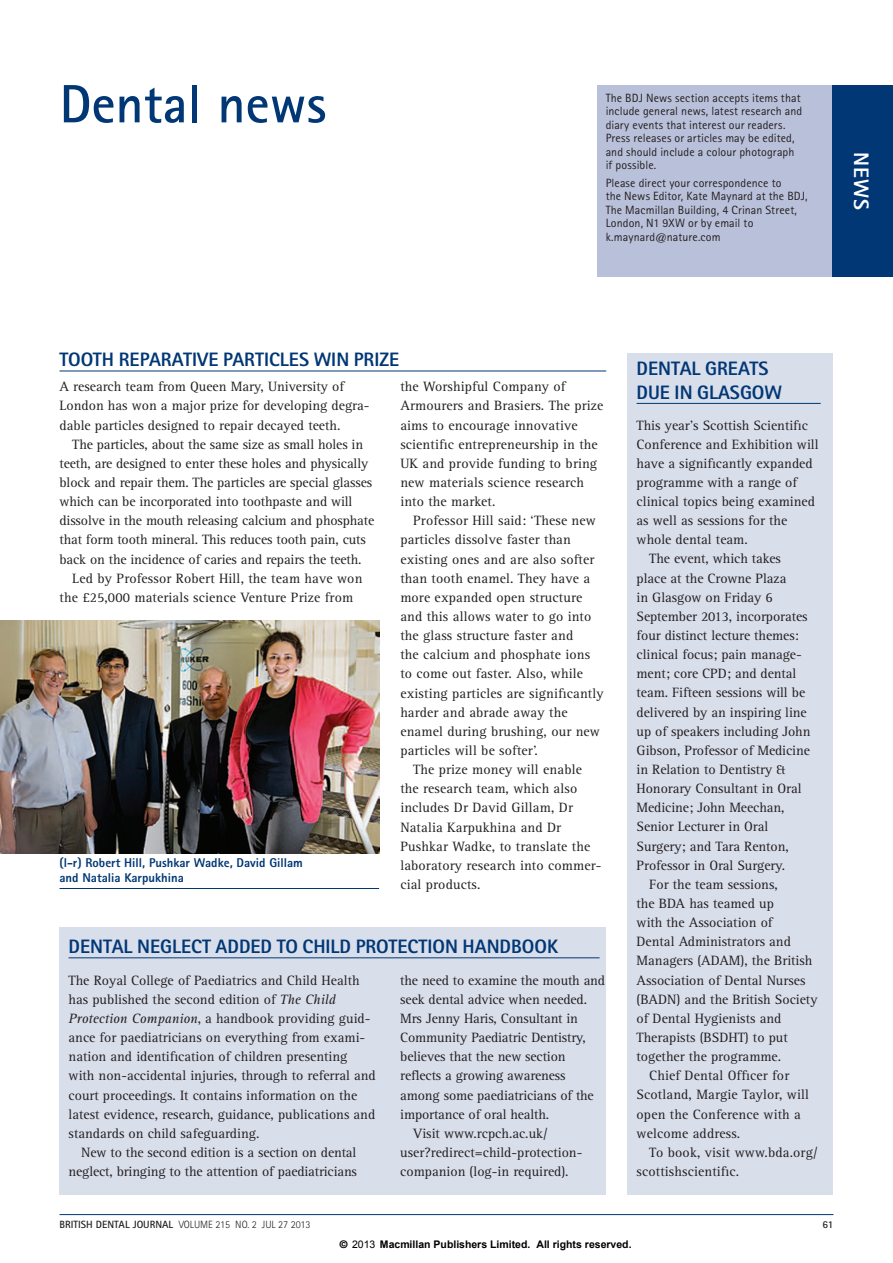
<style>
.page{position:relative;width:893px;height:1263px;background:#fff}
.page>*{position:absolute;margin:0;border:0;box-sizing:border-box;transform-origin:0 0}
.t1{font:700 54px "Rotis Sans Serif Std";color:#013775}
.t2{font:800 21px "Rotis Sans Serif Std";color:#fff}
.News_headline{font:800 19.5px/23.9px "Rotis Sans Serif Std";color:#013775}
.body{font:13.95px/19.2px "Rotis Serif Std";color:#231f20}
.body_fullout{font:13.95px/19.2px "Rotis Serif Std";color:#231f20}
.table_fig_caption{font:800 12.75px/15px "Rotis Sans Serif Std";color:#013775}
.t3{font:12px/13.5px "Rotis Sans Serif Std";letter-spacing:.01em;color:#231f20}
.t4{font:700 10.5px "Arial";color:#000}
.t5{font:300 10.5px "Rotis Sans Serif Std";color:#231f20}
.t6{font:700 10.5px "Rotis Sans Serif Std";color:#231f20}
.s1{font-style:italic}
.s2{font-weight:700}
.s3{font-family:"Helvetica"}
.s4{font-weight:400}
</style>
<div class="page">
<div style="left:60px;top:927px;width:546px;height:268px;background:#d9deeb"></div>
<div style="left:627px;top:353px;width:206px;height:842px;background:#d9deeb"></div>
<img style="left:0;top:621px;width:379px;height:233px">
<hr style="left:60px;top:1214px;width:773px;height:1px;background:#013775">
<hr style="left:60px;top:888px;width:319px;height:1px;background:#013775">
<div style="left:597px;top:85px;width:296px;height:191px;background:#b9c0d9"></div>
<div style="left:832px;top:85px;width:61px;height:191px;background:#013775"></div>
<hr style="left:60px;top:371px;width:546px;height:1px;background:#013775">
<hr style="left:637px;top:403px;width:184px;height:1px;background:#013775">
<hr style="left:69px;top:957px;width:531px;height:1px;background:#013775">
<p class="t1" style="left:60px;top:70px;width:268px">Dental news</p>
<p class="t3" style="left:606px;top:91px;width:198px">The BDJ News section accepts items that include general news, latest research and diary events that interest our readers.<br>Press releases or articles may be edited, and should include a colour photograph if possible.</p>
<p class="t3" style="left:606px;top:176px;width:204px">Please direct your correspondence to<br>the News Editor, Kate Maynard at the BDJ, The Macmillan Building, 4 Crinan Street, London, N1 9XW or by email to k.maynard@nature.com</p>
<p class="t2" style="left:875px;top:152px;width:60px;rotate:90deg">NEWS</p>
<p class="News_headline" style="left:60px;top:348px;width:341px">TOOTH REPARATIVE PARTICLES WIN PRIZE</p>
<p class="body_fullout" style="left:60px;top:377px;width:312px">A research team from Queen Mary, University of<br>London has won a major prize for developing degra&shy;dable particles designed to repair decayed teeth.</p>
<p class="body" style="left:60px;top:435px;width:316px;text-indent:13px">The particles, about the same size as small holes in teeth, are designed to enter these holes and physically block and repair them. The particles are special glasses which can be incorporated into toothpaste and will dissolve in the mouth releasing calcium and phosphate that form tooth mineral. This reduces tooth pain, cuts back on the incidence of caries and repairs the teeth.</p>
<p class="body" style="left:60px;top:569px;width:304px;text-indent:13px">Led by Professor Robert Hill, the team have won the £25,000 materials science Venture Prize from</p>
<p class="body" style="left:400px;top:377px;width:205px">the Worshipful Company of<br>Armourers and Brasiers. The prize aims to encourage innovative scientific entrepreneurship in the<br>UK and provide funding to bring new materials science research into the market.</p>
<p class="body" style="left:400px;top:511px;width:205px;text-indent:13px">Professor Hill said: ‘These new particles dissolve faster than existing ones and are also softer than tooth enamel. They have a more expanded open structure and this allows water to go into the glass structure faster and<br>the calcium and phosphate ions to come out faster. Also, while existing particles are significantly harder and abrade away the enamel during brushing, our new particles will be softer’.</p>
<p class="body" style="left:400px;top:760px;width:203px;text-indent:13px">The prize money will enable the research team, which also includes Dr David Gillam, Dr<br>Natalia Karpukhina and Dr<br>Pushkar Wadke, to translate the laboratory research into commer&shy;cial products.</p>
<p class="table_fig_caption" style="left:60px;top:855px;width:245px">(l-r) Robert Hill, Pushkar Wadke, David Gillam and Natalia Karpukhina</p>
<p class="News_headline" style="left:69px;top:934px;width:491px">DENTAL NEGLECT ADDED TO CHILD PROTECTION HANDBOOK</p>
<p class="body_fullout" style="left:69px;top:971px;width:309px">The Royal College of Paediatrics and Child Health has published the second edition of <span class="s1">The Child Protection Companion</span>, a handbook providing guid&shy;ance for paediatricians on everything from exami&shy;nation and identification of children presenting with non-accidental injuries, through to referral and court proceedings. It contains information on the latest evidence, research, guidance, publications and standards on child safeguarding.</p>
<p class="body" style="left:69px;top:1143px;width:290px;text-align:right">New to the second edition is a section on dental neglect, bringing to the attention of paediatricians</p>
<p class="body" style="left:400px;top:971px;width:206px">the need to examine the mouth and seek dental advice when needed.<br>Mrs Jenny Haris, Consultant in<br>Community Paediatric Dentistry, believes that the new section reflects a growing awareness among some paediatricians of the importance of oral health.</p>
<p class="body" style="left:400px;top:1124px;width:184px;text-indent:13px">Visit www.rcpch.ac.uk/ user?redirect=child-protection&shy;companion (log-in required).</p>
<p class="News_headline" style="left:637px;top:356px;width:147px">DENTAL GREATS<br>DUE IN GLASGOW</p>
<p class="body_fullout" style="left:637px;top:416px;width:184px">This year’s Scottish Scientific<br>Conference and Exhibition will have a significantly expanded programme with a range of clinical topics being examined as well as sessions for the whole dental team.</p>
<p class="body" style="left:637px;top:550px;width:175px;text-indent:13px">The event, which takes place at the Crowne Plaza<br>in Glasgow on Friday 6<br>September 2013, incorporates four distinct lecture themes: clinical focus; pain manage&shy;ment; core CPD; and dental team. Fifteen sessions will be delivered by an inspiring line up of speakers including John<br>Gibson, Professor of Medicine in Relation to Dentistry &amp;<br>Honorary Consultant in Oral<br>Medicine; John Meechan,<br>Senior Lecturer in Oral<br>Surgery; and Tara Renton,<br>Professor in Oral Surgery.</p>
<p class="body" style="left:637px;top:875px;width:183px;text-indent:13px">For the team sessions,<br>the BDA has teamed up<br>with the Association of<br>Dental Administrators and<br>Managers (ADAM), the British<br>Association of Dental Nurses (BADN) and the British Society of Dental Hygienists and<br>Therapists (BSDHT) to put together the programme.</p>
<p class="body" style="left:637px;top:1066px;width:174px;text-indent:13px">Chief Dental Officer for<br>Scotland, Margie Taylor, will open the Conference with a welcome address.</p>
<p class="body" style="left:637px;top:1143px;width:183px;text-indent:13px">To book, visit www.bda.org/ scottishscientific.</p>
<p class="t5" style="left:60px;top:1218px;width:253px"><span class="s2">BRITISH DENTAL JOURNAL</span> VOLUME 215 NO. 2 JUL 27 2013</p>
<p class="t6" style="left:822px;top:1217px;width:12px">61</p>
<p class="t4" style="left:340px;top:1237px;width:293px"><span class="s3">©</span> <span class="s4">2013</span> Macmillan Publishers Limited. All rights reserved.</p>
</div>
